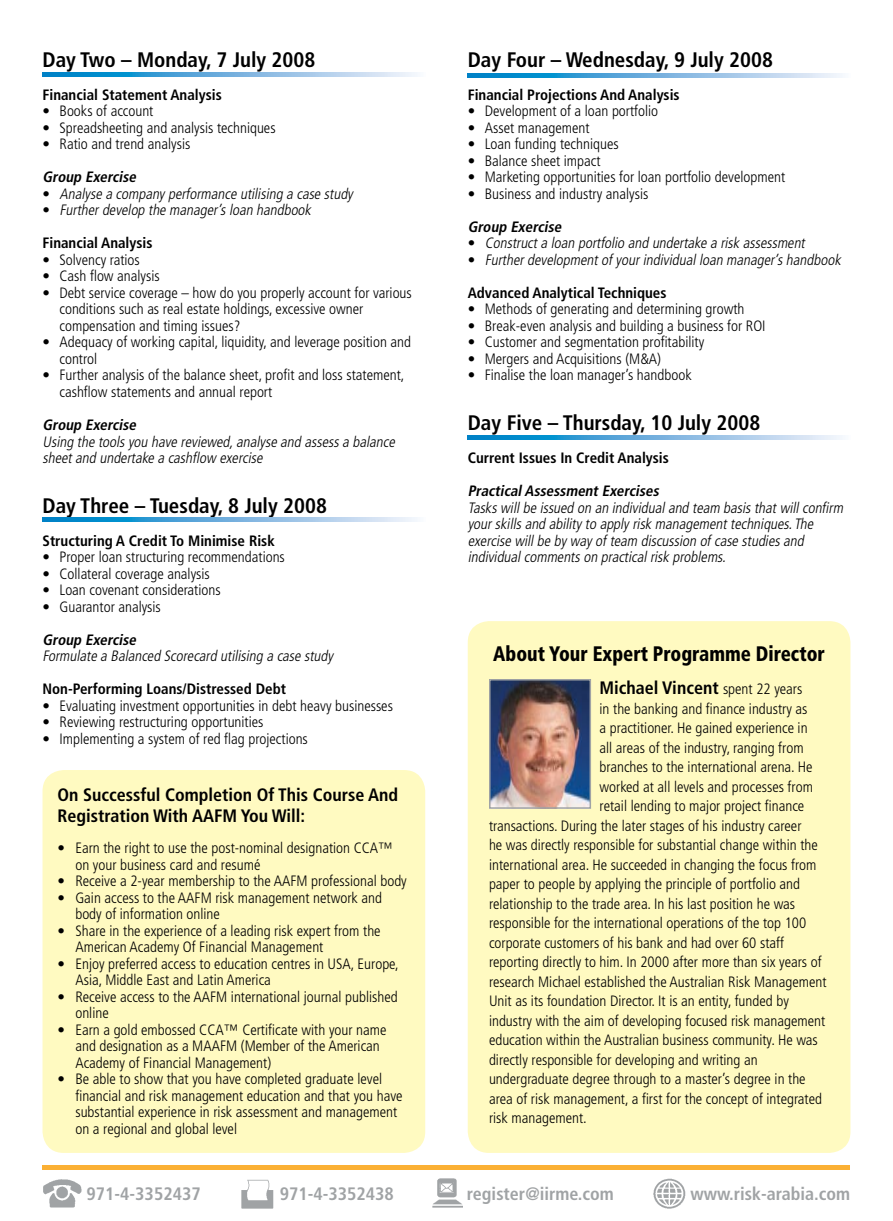
<style>
.page{position:relative;width:893px;height:1221px;background:#fff}
.page>*{position:absolute;margin:0;border:0;box-sizing:border-box;transform-origin:0 0}
.t1{font:700 condensed 21px "Frutiger";color:#000}
.t2{font:900 condensed 21px "Frutiger";color:#000;scale:.9 1}
.t3{font:700 condensed 18px/21px "Frutiger";color:#000}
.t4{font:700 condensed 18px "Frutiger";color:#a0a3a5}
.t5{font:300 condensed 15px/16.5px "Frutiger";color:#000}
.t6{font:italic 300 condensed 15px/16.5px "Frutiger";color:#000}
.t7{font:700 condensed 15px "Frutiger";color:#000}
.t8{font:italic 700 condensed 15px "Frutiger";color:#000}
.s1{font-style:normal}
.s2{font-weight:300;font-size:15px}
</style>
<div class="page">
<div style="left:43px;top:770px;width:382px;height:382px;background:#fffac1;border-radius:21px"></div>
<svg style="left:43px;top:72px;width:375px;height:5px;background:#6db3de"></svg>
<svg style="left:468px;top:73px;width:375px;height:4px"></svg>
<svg style="left:43px;top:517px;width:375px;height:5px;background:#6db3de"></svg>
<hr style="left:43px;top:1165px;width:807px;height:4px;background:#fbb034">
<img style="left:43px;top:1179px;width:39px;height:29px">
<img style="left:241px;top:1179px;width:33px;height:29px">
<img style="left:432px;top:1178px;width:30px;height:29px">
<img style="left:654px;top:1178px;width:31px;height:30px">
<svg style="left:468px;top:435px;width:375px;height:4px"></svg>
<div style="left:468px;top:621px;width:382px;height:531px;background:#fffac1;border-radius:21px"></div>
<img style="left:492px;top:682px;width:96px;height:123px">
<div style="left:489px;top:679px;width:102px;height:129px;border:2px solid #a0a3a5"></div>
<h1 class="t1" style="left:43px;top:47px;width:274px">Day Two – Monday, 7 July 2008</h1>
<p class="t7" style="left:43px;top:86px;width:181px">Financial Statement Analysis</p>
<p class="t5" style="left:43px;top:103px;width:112px">• Books of account</p>
<p class="t5" style="left:43px;top:120px;width:235px">• Spreadsheeting and analysis techniques</p>
<p class="t5" style="left:43px;top:136px;width:149px">• Ratio and trend analysis</p>
<p class="t8" style="left:43px;top:168px;width:98px">Group Exercise</p>
<p class="t6" style="left:43px;top:186px;width:315px"><span class="s1">•</span> Analyse a companyperformance utilising a case study</p>
<p class="t6" style="left:43px;top:202px;width:273px"><span class="s1">•</span> Furtherdevelop the manager’sloan handbook</p>
<p class="t7" style="left:43px;top:234px;width:112px">Financial Analysis</p>
<p class="t5" style="left:43px;top:252px;width:99px">• Solvency ratios</p>
<p class="t5" style="left:43px;top:268px;width:119px">• Cash flow analysis</p>
<p class="t5" style="left:60px;top:285px;width:354px;text-indent:-17px">• Debt service coverage – how do you properly account for various conditions such as real estate holdings, excessive owner compensation and timing issues?</p>
<p class="t5" style="left:60px;top:334px;width:353px;text-indent:-17px">• Adequacy of working capital, liquidity, and leverage position and control</p>
<p class="t5" style="left:60px;top:367px;width:346px;text-indent:-17px">• Further analysis of the balance sheet, profit and loss statement, cashflow statements and annual report</p>
<p class="t8" style="left:43px;top:416px;width:98px">Group Exercise</p>
<p class="t6" style="left:43px;top:433px;width:357px">Using the toolsyou have reviewed,analyse and assessa balance sheetand undertake a cashflow exercise</p>
<h1 class="t1" style="left:43px;top:493px;width:286px">Day Three – Tuesday, 8 July 2008</h1>
<p class="t7" style="left:43px;top:531px;width:234px">Structuring A Credit To Minimise Risk</p>
<p class="t5" style="left:43px;top:549px;width:244px">• Proper loan structuring recommendations</p>
<p class="t5" style="left:43px;top:565px;width:169px">• Collateral coverage analysis</p>
<p class="t5" style="left:43px;top:582px;width:180px">• Loan covenant considerations</p>
<p class="t5" style="left:43px;top:598px;width:120px">• Guarantor analysis</p>
<p class="t8" style="left:43px;top:630px;width:98px">Group Exercise</p>
<p class="t6" style="left:43px;top:648px;width:295px">Formulate a Balanced Scorecard utilising a case study</p>
<p class="t7" style="left:43px;top:680px;width:245px">Non-Performing Loans/Distressed Debt</p>
<p class="t5" style="left:43px;top:697px;width:352px">• Evaluating investment opportunities in debt heavy businesses</p>
<p class="t5" style="left:43px;top:714px;width:222px">• Reviewing restructuring opportunities</p>
<p class="t5" style="left:43px;top:730px;width:267px">• Implementing a system of red flag projections</p>
<p class="t3" style="left:57px;top:783px;width:342px">On Successful Completion Of This Course And<br>Registration With AAFM You Will:</p>
<p class="t5" style="left:75px;top:839px;width:319px;text-indent:-18px">• Earn the right to use the post-nominal designation CCA™ on your business card and resumé</p>
<p class="t5" style="left:57px;top:872px;width:351px">• Receive a 2-year membership to the AAFM professional body</p>
<p class="t5" style="left:75px;top:889px;width:308px;text-indent:-18px">• Gain access to the AAFM risk management network and body of information online</p>
<p class="t5" style="left:75px;top:922px;width:307px;text-indent:-18px">• Share in the experience of a leading risk expert from the<br>American Academy Of Financial Management</p>
<p class="t5" style="left:75px;top:955px;width:325px;text-indent:-18px">• Enjoy preferred access to education centres in USA, Europe,<br>Asia, Middle East and Latin America</p>
<p class="t5" style="left:75px;top:988px;width:324px;text-indent:-18px">• Receive access to the AAFM international journal published online</p>
<p class="t5" style="left:75px;top:1021px;width:313px;text-indent:-18px">• Earn a gold embossed CCA™ Certificate with your name and designation as a MAAFM (Member of the American<br>Academy of Financial Management)</p>
<p class="t5" style="left:75px;top:1070px;width:329px;text-indent:-18px">• Be able to show that you have completed graduate level financial and risk management education and that you have substantial experience in risk assessment and management on a regional and global level</p>
<h1 class="t1" style="left:468px;top:47px;width:307px">Day Four – Wednesday, 9 July 2008</h1>
<p class="t7" style="left:468px;top:86px;width:213px">Financial Projections And Analysis</p>
<p class="t5" style="left:468px;top:103px;width:192px">• Development of a loan portfolio</p>
<p class="t5" style="left:468px;top:120px;width:123px">• Asset management</p>
<p class="t5" style="left:468px;top:136px;width:152px">• Loan funding techniques</p>
<p class="t5" style="left:468px;top:153px;width:134px">• Balance sheet impact</p>
<p class="t5" style="left:468px;top:169px;width:319px">• Marketing opportunities for loan portfolio development</p>
<p class="t5" style="left:468px;top:186px;width:182px">• Business and industry analysis</p>
<p class="t8" style="left:468px;top:218px;width:98px">Group Exercise</p>
<p class="t6" style="left:468px;top:235px;width:342px"><span class="s1">•</span> Constructa loan portfolio and undertake a risk assessment</p>
<p class="t6" style="left:468px;top:252px;width:378px"><span class="s1">•</span> Furtherdevelopmentofyourindividualloan manager’shandbook</p>
<p class="t7" style="left:468px;top:284px;width:200px">Advanced Analytical Techniques</p>
<p class="t5" style="left:468px;top:301px;width:278px">• Methods of generating and determining growth</p>
<p class="t5" style="left:468px;top:318px;width:299px">• Break-even analysis and building a business for ROI</p>
<p class="t5" style="left:468px;top:334px;width:238px">• Customer and segmentation profitability</p>
<p class="t5" style="left:468px;top:351px;width:195px">• Mergers and Acquisitions (M&amp;A)</p>
<p class="t5" style="left:468px;top:367px;width:225px">• Finalise the loan manager’s handbook</p>
<h1 class="t1" style="left:468px;top:410px;width:294px">Day Five – Thursday, 10 July 2008</h1>
<p class="t7" style="left:468px;top:449px;width:203px">Current Issues In Credit Analysis</p>
<p class="t8" style="left:468px;top:482px;width:196px">PracticalAssessmentExercises</p>
<p class="t6" style="left:468px;top:499px;width:380px">Taskswillbe issued on an individualand team basisthatwillconfirm yourskillsand abilityto applyrisk managementtechniques.The exercise willbe bywayofteam discussion ofcase studiesand individualcommentson practicalrisk problems.</p>
<h1 class="t2" style="left:493px;top:640px;width:370px">About Your Expert Programme Director</h1>
<p class="t3" style="left:600px;top:677px;width:204px">Michael Vincent <span class="s2">spent 22 years</span></p>
<p class="t5" style="left:600px;top:700px;width:209px">in the banking and finance industry as</p>
<p class="t5" style="left:600px;top:720px;width:210px">a practitioner. He gained experience in</p>
<p class="t5" style="left:600px;top:739px;width:206px">all areas of the industry, ranging from</p>
<p class="t5" style="left:600px;top:759px;width:215px">branches to the international arena. He</p>
<p class="t5" style="left:600px;top:778px;width:215px">worked at all levels and processes from</p>
<p class="t5" style="left:600px;top:798px;width:206px">retail lending to major project finance</p>
<p class="t5" style="left:489px;top:817px;width:314px">transactions. During the later stages of his industry career</p>
<p class="t5" style="left:489px;top:837px;width:330px">he was directly responsible for substantial change within the</p>
<p class="t5" style="left:489px;top:856px;width:329px">international area. He succeeded in changing the focus from</p>
<p class="t5" style="left:489px;top:876px;width:313px">paper to people by applying the principle of portfolio and</p>
<p class="t5" style="left:489px;top:895px;width:308px">relationship to the trade area. In his last position he was</p>
<p class="t5" style="left:489px;top:915px;width:319px">responsible for the international operations of the top 100</p>
<p class="t5" style="left:489px;top:934px;width:296px">corporate customers of his bank and had over 60 staff</p>
<p class="t5" style="left:489px;top:954px;width:334px">reporting directly to him. In 2000 after more than six years of</p>
<p class="t5" style="left:489px;top:973px;width:339px">research Michael established the Australian Risk Management</p>
<p class="t5" style="left:489px;top:993px;width:301px">Unit as its foundation Director. It is an entity, funded by</p>
<p class="t5" style="left:489px;top:1012px;width:338px">industry with the aim of developing focused risk management</p>
<p class="t5" style="left:489px;top:1032px;width:330px">education within the Australian business community. He was</p>
<p class="t5" style="left:489px;top:1051px;width:270px">directly responsible for developing and writing an</p>
<p class="t5" style="left:489px;top:1071px;width:318px">undergraduate degree through to a master’s degree in the</p>
<p class="t5" style="left:489px;top:1090px;width:335px">area of risk management, a first for the concept of integrated</p>
<p class="t5" style="left:489px;top:1110px;width:99px">risk management.</p>
<p class="t4" style="left:86px;top:1183px;width:116px">971-4-3352437</p>
<p class="t4" style="left:280px;top:1183px;width:116px">971-4-3352438</p>
<p class="t4" style="left:467px;top:1183px;width:148px">register@iirme.com</p>
<p class="t4" style="left:690px;top:1183px;width:161px">www.risk-arabia.com</p>
</div>
